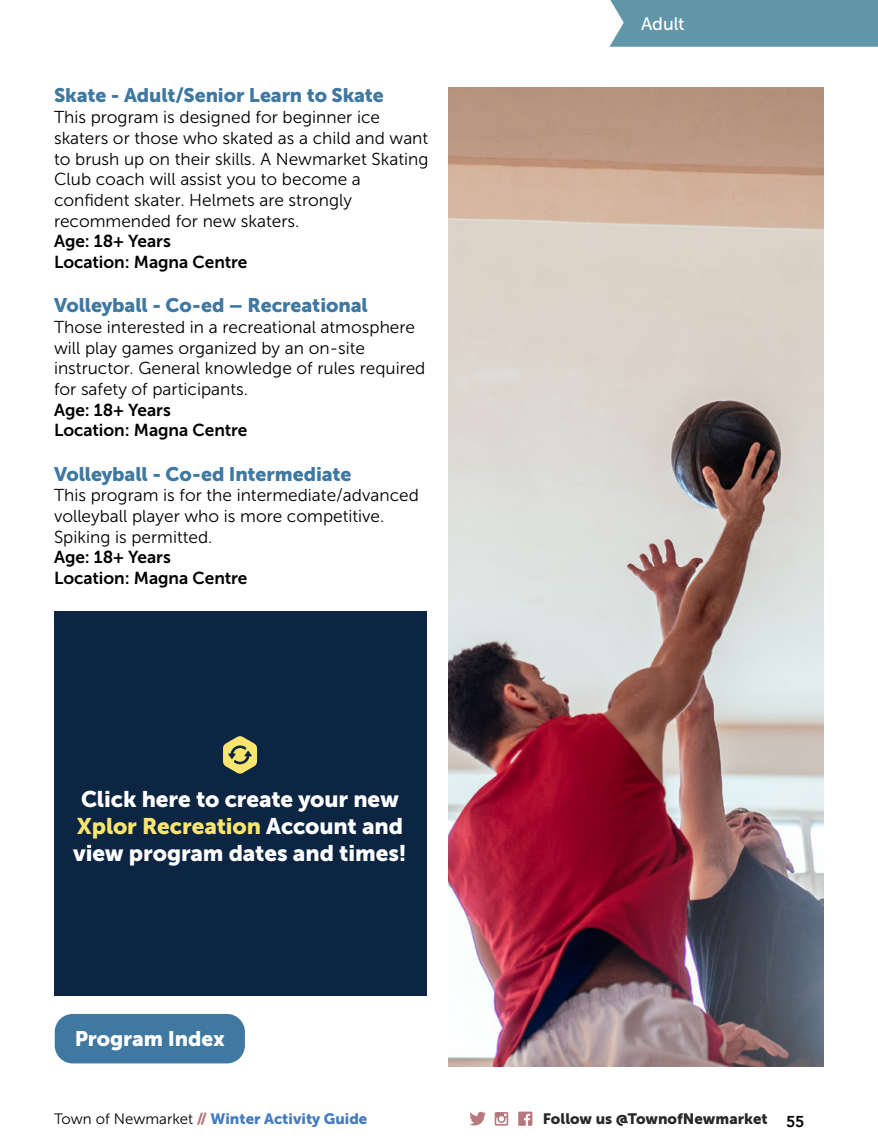
<style>
.page{position:relative;width:878px;height:1148px;background:#fff}
.page>*{position:absolute;margin:0;border:0;box-sizing:border-box;transform-origin:0 0}
.t1{font:22.5px/27px "Museo Sans 900";letter-spacing:-.005em;color:#fff;text-align:center}
.t2{font:21px "Museo Sans 900";letter-spacing:-.005em;color:#fff}
.t3{font:19.5px "Museo Sans 900";letter-spacing:-.005em;color:#3f78a1}
.t4{font:18px "Museo Sans 500";letter-spacing:-.005em;color:#fff}
.t5{font:17.25px/20.7px "Museo Sans 300";color:#000}
.t6{font:17.25px/20.7px "Museo Sans 700";color:#000}
.t7{font:15px "Museo Sans 900";color:#457cbf}
.t8{font:15px "Museo Sans 900";color:#292829}
.s1{color:#fae66f}
.s2{font-family:"Museo Sans 300";color:#000}
.s3{color:#b7777c}
.s4{font-family:"Avenir";font-weight:800;font-size:15.75px;color:#000}
</style>
<div class="page">
<svg style="left:469px;top:1111px;width:17px;height:14px"></svg>
<svg style="left:494px;top:1112px;width:14px;height:13px"></svg>
<svg style="left:518px;top:1111px;width:14px;height:14px"></svg>
<div style="left:609px;top:0;width:269px;height:47px;background:#6096a8"></div>
<img style="left:448px;top:88px;width:376px;height:978px">
<div style="left:55px;top:1014px;width:190px;height:49px;background:#3f78a1;border-radius:18px"></div>
<div style="left:54px;top:611px;width:372px;height:384px;background:#0c2543"></div>
<svg style="left:223px;top:736px;width:34px;height:38px"></svg>
<p class="t3" style="left:54px;top:84px;width:331px">Skate - Adult/Senior Learn to Skate</p>
<p class="t5" style="left:54px;top:107px;width:376px">This program is designed for beginner ice skaters or those who skated as a child and want to brush up on their skills. A Newmarket Skating Club coach will assist you to become a confident skater. Helmets are strongly recommended for new skaters.</p>
<p class="t6" style="left:54px;top:231px;width:195px">Age: 18+ Years<br>Location: Magna Centre</p>
<p class="t3" style="left:54px;top:294px;width:315px">Volleyball - Co-ed – Recreational</p>
<p class="t5" style="left:54px;top:317px;width:373px">Those interested in a recreational atmosphere will play games organized by an on-site instructor. General knowledge of rules required for safety of participants.</p>
<p class="t6" style="left:54px;top:399px;width:195px">Age: 18+ Years<br>Location: Magna Centre</p>
<p class="t3" style="left:54px;top:462px;width:299px">Volleyball - Co-ed Intermediate</p>
<p class="t5" style="left:54px;top:485px;width:366px">This program is for the intermediate/advanced volleyball player who is more competitive.<br>Spiking is permitted.</p>
<p class="t6" style="left:54px;top:547px;width:195px">Age: 18+ Years<br>Location: Magna Centre</p>
<h1 class="t1" style="left:73px;top:785px;width:335px">Click here to create your new<br><span class="s1">Xplor Recreation</span> Account and view program dates and times!</h1>
<p class="t2" style="left:75px;top:1026px;width:151px">Program Index</p>
<p class="t4" style="left:641px;top:13px;width:45px">Adult</p>
<p class="t7" style="left:54px;top:1110px;width:315px"><span class="s2">Town of Newmarket</span> <span class="s3">//</span> Winter Activity Guide</p>
<p class="t8" style="left:543px;top:1110px;width:263px">Follow us @TownofNewmarket <span class="s4">55</span></p>
</div>
